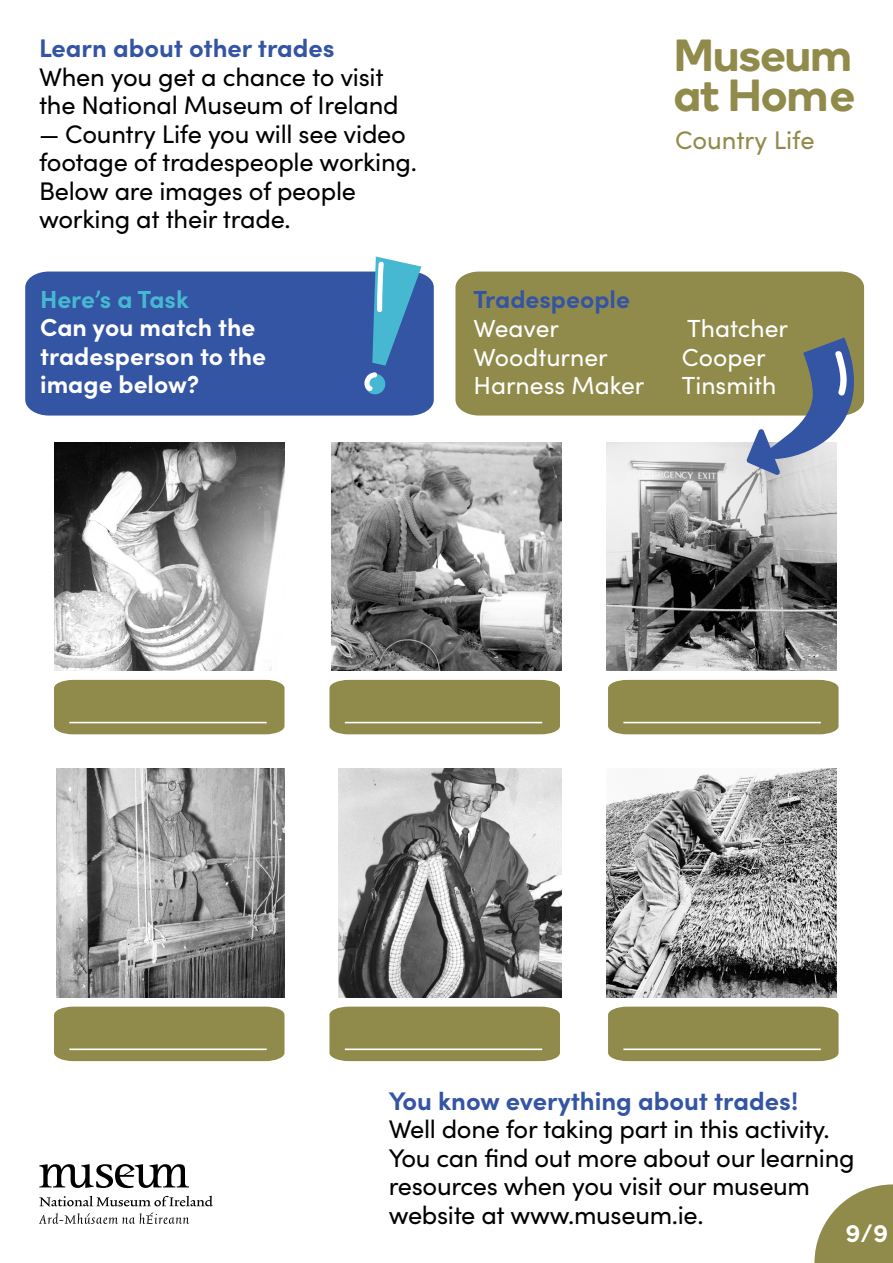
<style>
.page{position:relative;width:893px;height:1263px;background:#fff}
.page>*{position:absolute;margin:0;border:0;box-sizing:border-box;transform-origin:0 0}
.t1{font:600 45px/40.5px "Boing";color:#918b4b}
.t2{font:25.5px/28.5px "Sofia Pro";letter-spacing:-.01em;color:#000}
.t3{font:700 25.5px "Sofia Pro";color:#3454a4}
.t4{font:25.5px "Sofia Pro";color:#918b4b}
.t5{font:700 25.5px "Sofia Pro";color:#fff}
.t6{font:24.75px/28.5px "Sofia Pro";color:#fff}
.t7{font:700 24.75px/28.5px "Sofia Pro";color:#fff}
.t8{font:700 24.75px "Sofia Pro";color:#3454a4}
.t9{font:700 24.75px "Sofia Pro";letter-spacing:-.005em;color:#47b8d2}
</style>
<div class="page">
<svg style="left:39px;top:1164px;width:150px;height:24px"></svg>
<svg style="left:39px;top:1196px;width:174px;height:28px"></svg>
<div style="left:25px;top:272px;width:409px;height:144px;background:#3454a4"></div>
<img style="left:54px;top:442px;width:230px;height:229px">
<img style="left:56px;top:769px;width:228px;height:228px">
<img style="left:606px;top:442px;width:230px;height:229px">
<img style="left:606px;top:769px;width:230px;height:228px">
<img style="left:331px;top:442px;width:231px;height:229px">
<img style="left:338px;top:769px;width:224px;height:228px">
<div style="left:54px;top:680px;width:231px;height:54px;background:#918b4b"></div>
<div style="left:54px;top:1007px;width:231px;height:54px;background:#918b4b"></div>
<div style="left:329px;top:680px;width:231px;height:54px;background:#918b4b"></div>
<div style="left:329px;top:1007px;width:231px;height:54px;background:#918b4b"></div>
<div style="left:608px;top:680px;width:230px;height:54px;background:#918b4b"></div>
<div style="left:608px;top:1007px;width:230px;height:54px;background:#918b4b"></div>
<hr style="left:69px;top:722px;width:198px;height:1px;background:#fff">
<hr style="left:69px;top:1048px;width:198px;height:2px;background:#fff">
<hr style="left:345px;top:722px;width:197px;height:1px;background:#fff">
<hr style="left:345px;top:1048px;width:197px;height:2px;background:#fff">
<hr style="left:623px;top:722px;width:198px;height:1px;background:#fff">
<hr style="left:623px;top:1048px;width:198px;height:2px;background:#fff">
<div style="left:455px;top:272px;width:409px;height:144px;background:#918b4b"></div>
<svg style="left:372px;top:257px;width:49px;height:109px;background:#519ac5"></svg>
<svg style="left:364px;top:372px;width:22px;height:23px"></svg>
<svg style="left:746px;top:338px;width:119px;height:138px"></svg>
<svg style="left:814px;top:1184px;width:79px;height:79px"></svg>
<p class="t3" style="left:39px;top:29px;width:297px">Learn about other trades</p>
<p class="t2" style="left:39px;top:61px;width:361px">When you get a chance to visit the National Museum of Ireland</p>
<p class="t2" style="left:39px;top:118px;width:379px">— Country Life you will see video footage of tradespeople working.</p>
<p class="t2" style="left:39px;top:175px;width:319px">Below are images of people working at their trade.</p>
<p class="t9" style="left:40px;top:280px;width:150px">Here’s a Task</p>
<p class="t7" style="left:40px;top:311px;width:227px">Can you match the tradesperson to the image below?</p>
<h1 class="t1" style="left:674px;top:34px;width:182px">Museum at Home</h1>
<p class="t4" style="left:675px;top:121px;width:141px">Country Life</p>
<p class="t8" style="left:473px;top:280px;width:158px">Tradespeople</p>
<p class="t6" style="left:474px;top:313px;width:172px">Weaver<br>Woodturner<br>Harness Maker</p>
<p class="t6" style="left:687px;top:313px;width:102px">Thatcher</p>
<p class="t6" style="left:682px;top:342px;width:86px">Cooper</p>
<p class="t6" style="left:682px;top:370px;width:96px">Tinsmith</p>
<p class="t3" style="left:389px;top:1081px;width:411px">You know everything about trades!</p>
<p class="t2" style="left:389px;top:1114px;width:467px">Well done for taking part in this activity.<br>You can find out more about our learning resources when you visit our museum website at www.museum.ie.</p>
<p class="t5" style="left:845px;top:1213px;width:44px">9/9</p>
</div>
